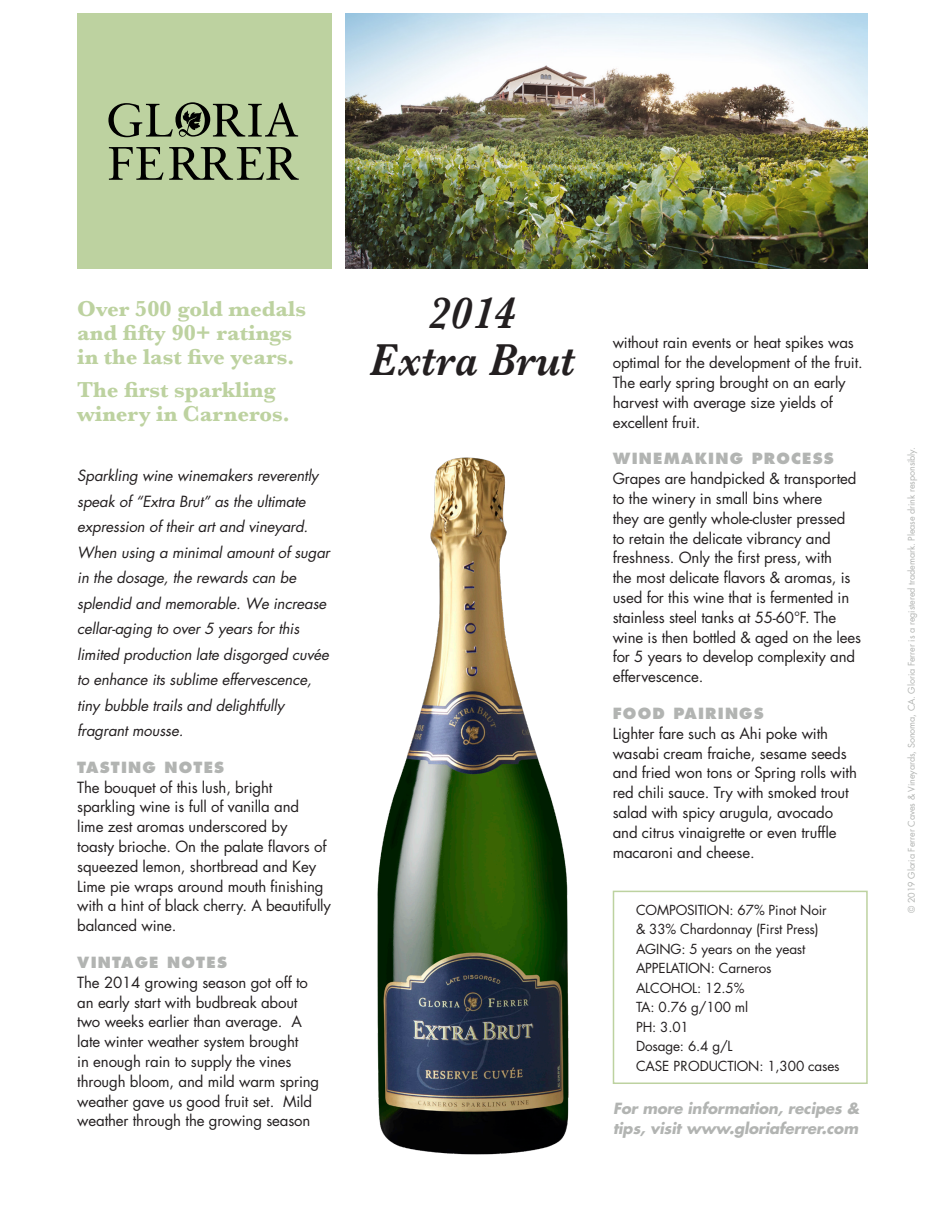
<style>
.page{position:relative;width:945px;height:1215px;background:#fff}
.page>*{position:absolute;margin:0;border:0;box-sizing:border-box;transform-origin:0 0}
.t1{font:italic 600 46.35px "Baskerville";color:#231f20;scale:.93 1}
.t2{font:700 22.5px/24px "Baskerville";color:#bdd2a0}
.t3{font:15px/19.8px "Futura";letter-spacing:-.01em;color:#231f20}
.t4{font:italic 15px/25.5px "Futura";letter-spacing:-.01em;color:#231f20}
.t5{font:italic 700 15px/19.8px "Futura";letter-spacing:-.01em;color:#b2b4b2}
.t6{font:800 15px "Futura";letter-spacing:.08em;color:#b2b4b2}
.t7{font:13.5px/19.5px "Futura";letter-spacing:-.01em;color:#231f20}
.t8{font:9px "Futura";letter-spacing:-.01em;color:#b2b4b2}
</style>
<div class="page">
<img style="left:377px;top:457px;width:192px;height:698px">
<div style="left:613px;top:891px;width:255px;height:193px;border:2px solid #bdd2a0"></div>
<div style="left:77px;top:14px;width:255px;height:255px;background:#bdd2a0"></div>
<svg style="left:109px;top:147px;width:190px;height:33px"></svg>
<svg style="left:108px;top:102px;width:190px;height:35px"></svg>
<img style="left:345px;top:14px;width:523px;height:255px">
<p class="t2" style="left:77px;top:297px;width:230px">Over 500 gold medals and fifty 90+ ratings in the last five years.</p>
<p class="t2" style="left:77px;top:378px;width:214px">The first sparkling winery in Carneros.</p>
<p class="t4" style="left:77px;top:463px;width:254px">Sparkling wine winemakers reverently speak of “Extra Brut” as the ultimate expression of their art and vineyard.<br>When using a minimal amount of sugar in the dosage, the rewards can be splendid and memorable. We increase cellar-aging to over 5 years for this limited production late disgorged cuvée to enhance its sublime effervescence, tiny bubble trails and delightfully fragrant mousse.</p>
<p class="t6" style="left:77px;top:758px;width:148px">TASTING NOTES</p>
<p class="t3" style="left:77px;top:777px;width:255px">The bouquet of this lush, bright sparkling wine is full of vanilla and<br>lime zest aromas underscored by<br>toasty brioche. On the palate flavors of squeezed lemon, shortbread and Key Lime pie wraps around mouth finishing with a hint of black cherry. A beautifully balanced wine.</p>
<p class="t6" style="left:77px;top:953px;width:151px">VINTAGE NOTES</p>
<p class="t3" style="left:77px;top:972px;width:244px">The 2014 growing season got off to an early start with budbreak about two weeks earlier than average. A late winter weather system brought<br>in enough rain to supply the vines through bloom, and mild warm spring weather gave us good fruit set. Mild weather through the growing season</p>
<p class="t1" style="left:429px;top:282px;width:95px">2014</p>
<p class="t1" style="left:370px;top:328px;width:223px">Extra Brut</p>
<p class="t3" style="left:613px;top:333px;width:252px">without rain events or heat spikes was optimal for the development of the fruit.<br>The early spring brought on an early harvest with average size yields of excellent fruit.</p>
<p class="t6" style="left:613px;top:450px;width:223px">WINEMAKING PROCESS</p>
<p class="t3" style="left:613px;top:469px;width:250px">Grapes are handpicked &amp; transported to the winery in small bins where<br>they are gently whole-cluster pressed<br>to retain the delicate vibrancy and freshness. Only the first press, with<br>the most delicate flavors &amp; aromas, is used for this wine that is fermented in stainless steel tanks at 55-60°F. The wine is then bottled &amp; aged on the lees for 5 years to develop complexity and effervescence.</p>
<p class="t6" style="left:613px;top:704px;width:153px">FOOD PAIRINGS</p>
<p class="t3" style="left:613px;top:723px;width:246px">Lighter fare such as Ahi poke with wasabi cream fraiche, sesame seeds and fried won tons or Spring rolls with red chili sauce. Try with smoked trout salad with spicy arugula, avocado and citrus vinaigrette or even truffle macaroni and cheese.</p>
<p class="t7" style="left:636px;top:900px;width:192px">COMPOSITION: 67% Pinot Noir &amp; 33% Chardonnay (First Press)</p>
<p class="t7" style="left:636px;top:939px;width:171px">AGING: 5 years on the yeast<br>APPELATION: Carneros</p>
<p class="t7" style="left:636px;top:978px;width:110px">ALCOHOL: 12.5%</p>
<p class="t7" style="left:636px;top:997px;width:114px">TA: 0.76 g/100 ml</p>
<p class="t7" style="left:636px;top:1017px;width:54px">PH: 3.01</p>
<p class="t7" style="left:636px;top:1036px;width:98px">Dosage: 6.4 g/L</p>
<p class="t7" style="left:636px;top:1056px;width:205px">CASE PRODUCTION: 1,300 cases</p>
<p class="t5" style="left:613px;top:1098px;width:248px">For more information, recipes &amp; tips, visit www.gloriaferrer.com</p>
<p class="t8" style="left:905px;top:913px;width:467px;rotate:-90deg">© 2019 Gloria Ferrer Caves &amp; Vineyards, Sonoma, CA. Gloria Ferrer is a registered trademark. Please drink responsibly.</p>
</div>
